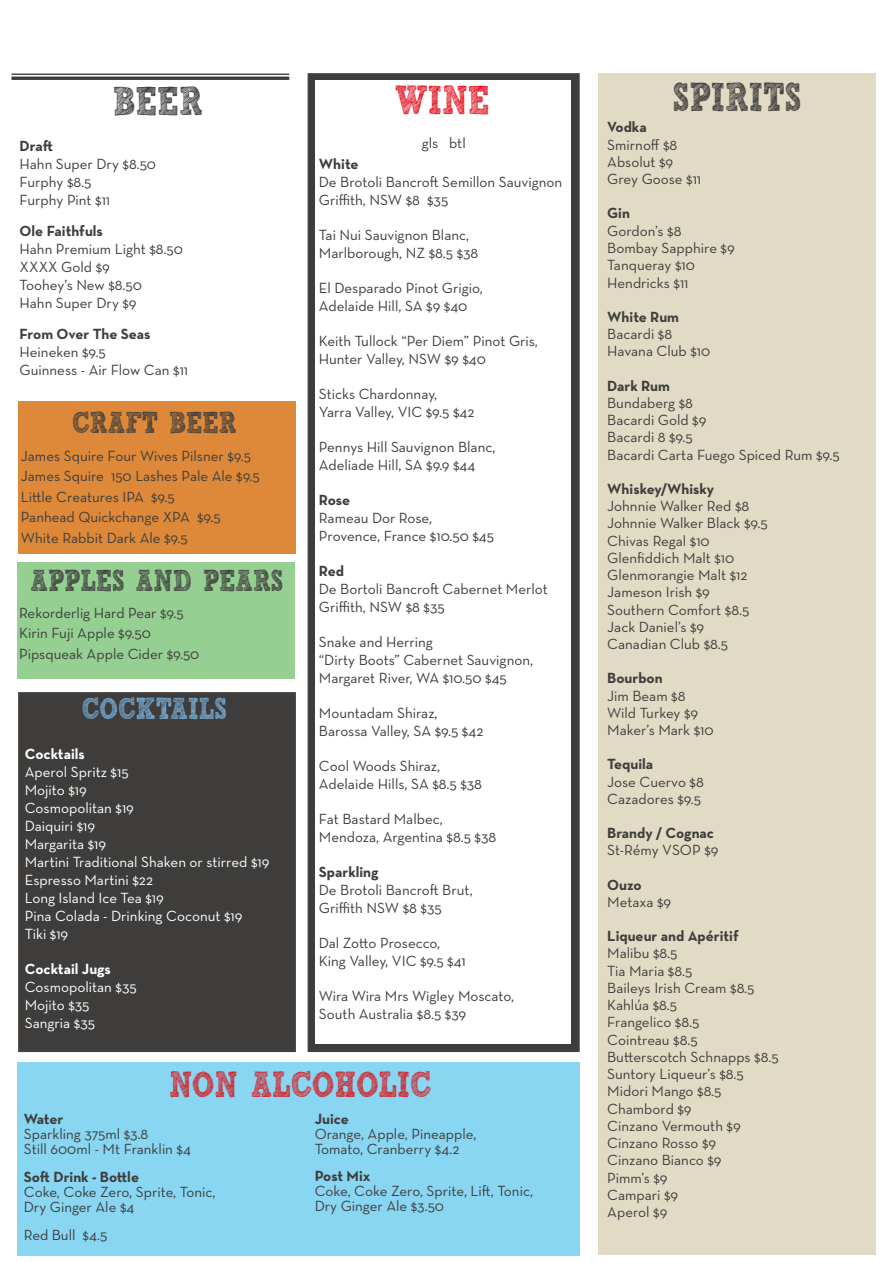
<style>
.page{position:relative;width:893px;height:1263px;background:#fff}
.page>*{position:absolute;margin:0;border:0;box-sizing:border-box;transform-origin:0 0}
.t1{font:700 40.2px "freeversion Sketch Block";color:#3e3d3c;scale:.75 1}
.t2{font:700 40.2px "freeversion Sketch Block";color:#e21824;scale:.75 1}
.t3{font:700 36.15px "freeversion Sketch Block";color:#d41f26;scale:.75 1}
.t4{font:700 30.15px "freeversion Sketch Block";color:#3e3d3c;scale:.75 1}
.t5{font:700 30.15px "freeversion Sketch Block";color:#78afd6;scale:.75 1}
.Subhead{font:15px/17.2px "Neutraface Text";color:#3e3d3c}
.t6{font:15px/18px "Neutraface Text";color:#fff}
.t7{font:700 15px/17.2px "Neutraface Text";color:#3e3d3c}
.s1{font-weight:700}
.s2{font-weight:400}
</style>
<div class="page">
<div style="left:17px;top:1062px;width:563px;height:193px;background:#89d6f3"></div>
<div style="left:308px;top:73px;width:272px;height:979px;background:#3e3d3c;border:2px solid #474340"></div>
<div style="left:315px;top:81px;width:256px;height:963px;background:#fff"></div>
<div style="left:598px;top:74px;width:278px;height:1181px;background:#e1dbc5"></div>
<div style="left:18px;top:692px;width:278px;height:360px;background:#3e3d3c;border:2px solid #474340"></div>
<div style="left:18px;top:402px;width:278px;height:152px;background:#dd8939"></div>
<hr style="left:11px;top:74px;width:278px;height:1px;background:#3e3d3c">
<hr style="left:11px;top:77px;width:278px;height:3px;background:#3e3d3c">
<div style="left:17px;top:562px;width:278px;height:117px;background:#95cf91"></div>
<p class="t1" style="left:113px;top:87px;width:121px">BEER</p>
<p class="Subhead" style="left:20px;top:137px;width:138px;line-height:18px"><span class="s1">Draft<br></span>Hahn Super Dry $8.50<br>Furphy $8.5<br>Furphy Pint $11</p>
<p class="Subhead" style="left:20px;top:222px;width:165px;line-height:18px"><span class="s1">Ole Faithfuls<br></span>Hahn Premium Light $8.50<br>XXXX Gold $9<br>Toohey’s New $8.50<br>Hahn Super Dry $9</p>
<p class="Subhead" style="left:20px;top:325px;width:170px;line-height:18px"><span class="s1">From Over The Seas<br></span>Heineken $9.5<br>Guinness - Air Flow Can $11</p>
<p class="t4" style="left:72px;top:411px;width:221px">CRAFT BEER</p>
<p class="Subhead" style="left:21px;top:447px;width:232px">James Squire Four Wives Pilsner $9.5</p>
<p class="Subhead" style="left:21px;top:467px;width:240px">James Squire 150 Lashes Pale Ale $9.5</p>
<p class="Subhead" style="left:21px;top:488px;width:155px">Little Creatures IPA $9.5</p>
<p class="Subhead" style="left:21px;top:508px;width:201px">Panhead Quickchange XPA $9.5</p>
<p class="Subhead" style="left:21px;top:529px;width:168px">White Rabbit Dark Ale $9.5</p>
<p class="t4" style="left:30px;top:569px;width:339px">APPLES AND PEARS</p>
<p class="Subhead" style="left:19px;top:604px;width:166px">Rekorderlig Hard Pear $9.5</p>
<p class="Subhead" style="left:19px;top:624px;width:133px">Kirin Fuji Apple $9.50</p>
<p class="Subhead" style="left:19px;top:645px;width:182px">Pipsqueak Apple Cider $9.50</p>
<p class="t5" style="left:82px;top:698px;width:195px">COCKTAILS</p>
<p class="t6" style="left:25px;top:745px;width:246px"><span class="s1">Cocktails<br></span>Aperol Spritz $15<br>Mojito $19<br>Cosmopolitan $19<br>Daiquiri $19<br>Margarita $19<br>Martini Traditional Shaken or stirred $19<br>Espresso Martini $22<br>Long Island Ice Tea $19<br>Pina Colada - Drinking Coconut $19<br>Tiki $19</p>
<p class="t6" style="left:25px;top:960px;width:113px"><span class="s1">Cocktail Jugs<br></span>Cosmopolitan $35<br>Mojito $35<br>Sangria $35</p>
<p class="t2" style="left:395px;top:85px;width:128px">WINE</p>
<p class="Subhead" style="left:422px;top:134px;width:45px">gls btl</p>
<p class="Subhead" style="left:319px;top:155px;width:245px;line-height:18px"><span class="s1">White<br></span>De Brotoli Bancroft Semillon Sauvignon<br>Griffith, NSW $8 $35</p>
<p class="Subhead" style="left:319px;top:226px;width:161px;line-height:18px">Tai Nui Sauvignon Blanc,<br>Marlborough, NZ $8.5 $38</p>
<p class="Subhead" style="left:319px;top:279px;width:165px;line-height:18px">El Desparado Pinot Grigio,<br>Adelaide Hill, SA $9 $40</p>
<p class="Subhead" style="left:319px;top:332px;width:221px;line-height:18px">Keith Tullock “Per Diem” Pinot Gris,<br>Hunter Valley, NSW $9 $40</p>
<p class="Subhead" style="left:319px;top:385px;width:157px;line-height:18px">Sticks Chardonnay,<br>Yarra Valley, VIC $9.5 $42</p>
<p class="Subhead" style="left:319px;top:438px;width:178px;line-height:18px">Pennys Hill Sauvignon Blanc,<br>Adeliade Hill, SA $9.9 $44</p>
<p class="Subhead" style="left:319px;top:491px;width:177px;line-height:18px"><span class="s1">Rose<br></span>Rameau Dor Rose,<br>Provence, France $10.50 $45</p>
<p class="Subhead" style="left:319px;top:562px;width:230px;line-height:18px"><span class="s1">Red<br></span>De Bortoli Bancroft Cabernet Merlot<br>Griffith, NSW $8 $35</p>
<p class="Subhead" style="left:319px;top:633px;width:216px;line-height:18px">Snake and Herring<br>“Dirty Boots” Cabernet Sauvignon,<br>Margaret River, WA $10.50 $45</p>
<p class="Subhead" style="left:319px;top:704px;width:166px;line-height:18px">Mountadam Shiraz,<br>Barossa Valley, SA $9.5 $42</p>
<p class="Subhead" style="left:319px;top:757px;width:165px;line-height:18px">Cool Woods Shiraz,<br>Adelaide Hills, SA $8.5 $38</p>
<p class="Subhead" style="left:319px;top:810px;width:179px;line-height:18px">Fat Bastard Malbec,<br>Mendoza, Argentina $8.5 $38</p>
<p class="Subhead" style="left:319px;top:863px;width:155px;line-height:18px"><span class="s1">Sparkling<br></span>De Brotoli Bancroft Brut,<br>Griffith NSW $8 $35</p>
<p class="Subhead" style="left:319px;top:934px;width:148px;line-height:18px">Dal Zotto Prosecco,<br>King Valley, VIC $9.5 $41</p>
<p class="Subhead" style="left:319px;top:987px;width:197px;line-height:18px">Wira Wira Mrs Wigley Moscato,<br>South Australia $8.5 $39</p>
<p class="t3" style="left:169px;top:1070px;width:351px">NON ALCOHOLIC</p>
<p class="Subhead" style="left:24px;top:1111px;width:169px;line-height:15px"><span class="s1">Water<br></span>Sparkling 375ml $3.8<br>Still 600ml - Mt Franklin $4</p>
<p class="Subhead" style="left:24px;top:1169px;width:193px;line-height:15px"><span class="s1">Soft Drink - Bottle<br></span>Coke, Coke Zero, Sprite, Tonic,<br>Dry Ginger Ale $4</p>
<p class="Subhead" style="left:24px;top:1226px;width:85px">Red Bull $4.5</p>
<p class="Subhead" style="left:315px;top:1111px;width:163px;line-height:15px"><span class="s1">Juice<br></span>Orange, Apple, Pineapple,<br>Tomato, Cranberry $4.2</p>
<p class="Subhead" style="left:315px;top:1168px;width:220px;line-height:15px"><span class="s1">Post Mix<br></span>Coke, Coke Zero, Sprite, Lift, Tonic,<br>Dry Ginger Ale $3.50</p>
<p class="t1" style="left:673px;top:82px;width:173px">SPIRITS</p>
<p class="Subhead" style="left:607px;top:119px;width:95px"><span class="s1">Vodka<br></span>Smirnoff $8<br>Absolut $9<br>Grey Goose $11</p>
<p class="Subhead" style="left:607px;top:205px;width:129px"><span class="s1">Gin<br></span>Gordon’s $8<br>Bombay Sapphire $9<br>Tanqueray $10<br>Hendricks $11</p>
<p class="Subhead" style="left:607px;top:308px;width:105px"><span class="s1">White Rum<br></span>Bacardi $8<br>Havana Club $10</p>
<p class="Subhead" style="left:607px;top:377px;width:234px"><span class="s1">Dark Rum<br></span>Bundaberg $8<br>Bacardi Gold $9<br>Bacardi 8 $9.5<br>Bacardi Carta Fuego Spiced Rum $9.5</p>
<p class="Subhead" style="left:607px;top:480px;width:162px"><span class="s1">Whiskey/Whisky<br></span>Johnnie Walker Red $8<br>Johnnie Walker Black $9.5<br>Chivas Regal $10<br>Glenfiddich Malt $10<br>Glenmorangie Malt $12<br>Jameson Irish $9<br>Southern Comfort $8.5<br>Jack Daniel’s $9<br>Canadian Club $8.5</p>
<p class="Subhead" style="left:607px;top:669px;width:108px"><span class="s1">Bourbon<br></span>Jim Beam $8<br>Wild Turkey $9<br>Maker’s Mark $10</p>
<p class="Subhead" style="left:607px;top:755px;width:98px"><span class="s1">Tequila<br></span>Jose Cuervo $8<br>Cazadores $9.5</p>
<p class="t7" style="left:607px;top:824px;width:113px">Brandy / Cognac<br><span class="s2">St-Rémy VSOP $9</span></p>
<p class="Subhead" style="left:607px;top:876px;width:65px"><span class="s1">Ouzo<br></span>Metaxa $9</p>
<p class="Subhead" style="left:607px;top:927px;width:173px"><span class="s1">Liqueur and Apéritif<br></span>Malibu $8.5<br>Tia Maria $8.5<br>Baileys Irish Cream $8.5<br>Kahlúa $8.5<br>Frangelico $8.5<br>Cointreau $8.5<br>Butterscotch Schnapps $8.5<br>Suntory Liqueur’s $8.5<br>Midori Mango $8.5<br>Chambord $9<br>Cinzano Vermouth $9<br>Cinzano Rosso $9<br>Cinzano Bianco $9<br>Pimm’s $9<br>Campari $9<br>Aperol $9</p>
</div>
